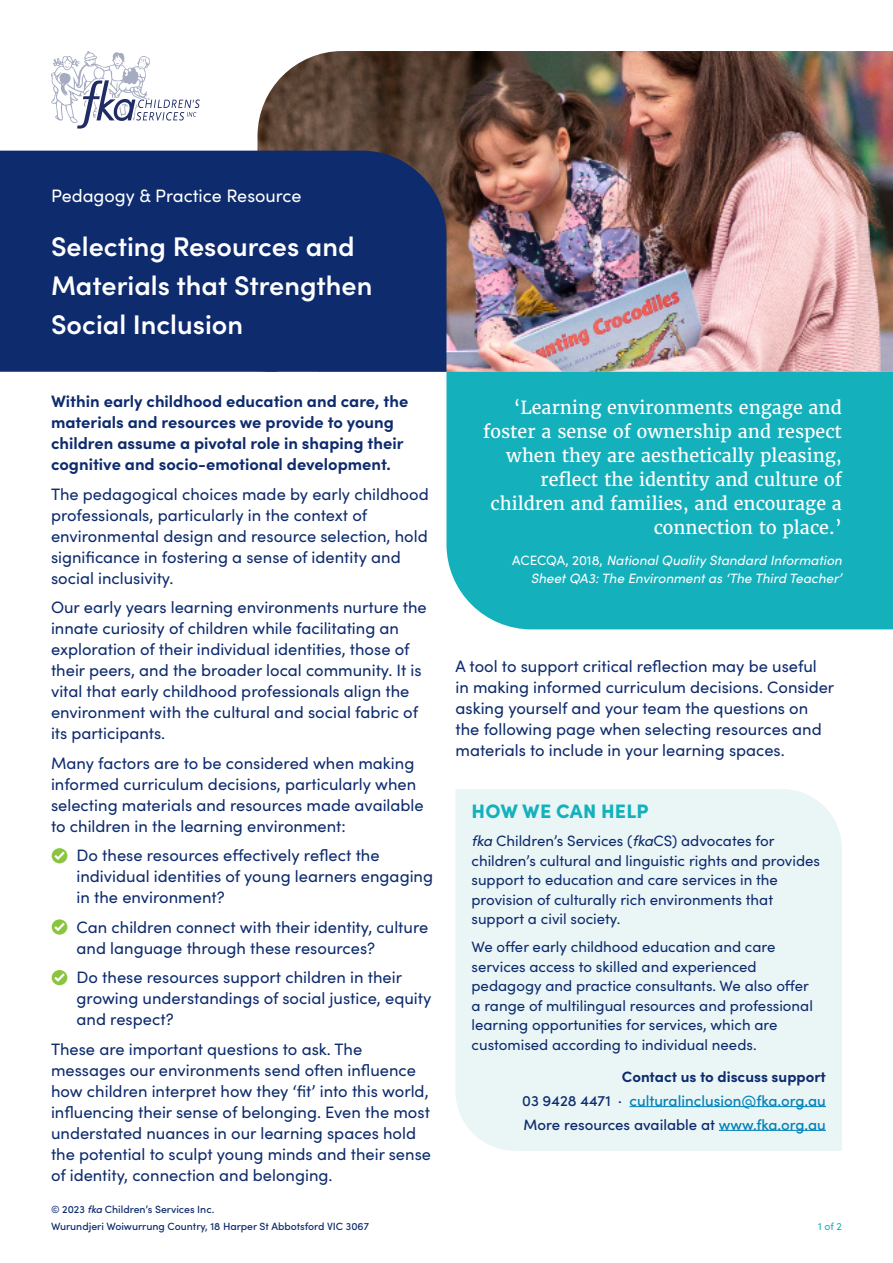
<style>
.page{position:relative;width:893px;height:1263px;background:#fff}
.page>*{position:absolute;margin:0;border:0;box-sizing:border-box;transform-origin:0 0}
.Document_Title{font:600 27px/39px "Sofia Pro";color:#fff}
.How_We_Can_Help{font:900 19.5px "Sofia Pro";letter-spacing:.01em;color:#14b1bd}
.Feature_Quote{font:18px/24px "Merriweather";color:#fff;text-align:right}
.Sub-Title___Doc_Type{font:18px "Sofia Pro";color:#fff}
.Body{font:16.5px/21px "Sofia Pro";color:#0d2b6d}
.Bullets{font:16.5px/21px "Sofia Pro";color:#0d2b6d}
.Intro_Paragraph{font:700 16.5px/21px "Sofia Pro";color:#0d2b6d}
.Body-2{font:15px/19.5px "Sofia Pro";color:#0d2b6d}
.Body-3{font:500 15px "Sofia Pro";color:#0082b9}
.Body-4{font:500 15px "Sofia Pro";color:#0d2b6d}
.Heading_3{font:700 15px "Sofia Pro";color:#0d2b6d}
.Feature_Quote_Source{font:italic 13.5px/18px "Sofia Pro";color:#fff;text-align:right}
.t1{font:500 10.5px/16.8px "Sofia Pro";color:#0d2b6d}
.t2{font:10.5px "Sofia Pro";color:#14b1bd}
.s1{font-style:italic}
.s2{font-style:normal}
.s3{color:#0d2b6d}
.s4{color:#0082b9}
</style>
<div class="page">
<img style="left:257px;top:51px;width:636px;height:321px">
<div style="left:0;top:151px;width:446px;height:221px;background:#0d2b6d"></div>
<svg style="left:51px;top:51px;width:149px;height:78px"></svg>
<div style="left:446px;top:372px;width:447px;height:257px;background:#14b1bd"></div>
<svg style="left:52px;top:849px;width:15px;height:13px"></svg>
<svg style="left:52px;top:919px;width:15px;height:16px"></svg>
<svg style="left:52px;top:920px;width:15px;height:13px"></svg>
<div style="left:52px;top:970px;width:15px;height:15px;background:#8bc540;border-radius:50%"></div>
<svg style="left:52px;top:971px;width:15px;height:12px"></svg>
<div style="left:455px;top:789px;width:387px;height:362px;background:#eaf5f6"></div>
<hr style="left:629px;top:1106px;width:197px;height:1px;background:#0082b9">
<hr style="left:719px;top:1130px;width:107px;height:1px;background:#0082b9">
<p class="Sub-Title___Doc_Type" style="left:51px;top:182px;width:252px">Pedagogy &amp; Practice Resource</p>
<p class="Document_Title" style="left:51px;top:225px;width:323px">Selecting Resources and<br>Materials that Strengthen<br>Social Inclusion</p>
<p class="Intro_Paragraph" style="left:51px;top:390px;width:359px">Within early childhood education and care, the materials and resources we provide to young children assume a pivotal role in shaping their cognitive and socio-emotional development.</p>
<p class="Body" style="left:51px;top:483px;width:379px">The pedagogical choices made by early childhood professionals, particularly in the context of environmental design and resource selection, hold significance in fostering a sense of identity and social inclusivity.</p>
<p class="Body" style="left:51px;top:596px;width:377px">Our early years learning environments nurture the innate curiosity of children while facilitating an exploration of their individual identities, those of their peers, and the broader local community. It is vital that early childhood professionals align the environment with the cultural and social fabric of its participants.</p>
<p class="Body" style="left:51px;top:752px;width:374px">Many factors are to be considered when making informed curriculum decisions, particularly when selecting materials and resources made available to children in the learning environment:</p>
<p class="Bullets" style="left:77px;top:844px;width:358px">Do these resources effectively reflect the individual identities of young learners engaging in the environment?</p>
<p class="Bullets" style="left:77px;top:916px;width:353px">Can children connect with their identity, culture and language through these resources?</p>
<p class="Bullets" style="left:77px;top:966px;width:356px">Do these resources support children in their growing understandings of social justice, equity and respect?</p>
<p class="Body" style="left:51px;top:1038px;width:382px">These are important questions to ask. The messages our environments send often influence how children interpret how they ‘fit’ into this world, influencing their sense of belonging. Even the most understated nuances in our learning spaces hold the potential to sculpt young minds and their sense of identity, connection and belonging.</p>
<p class="t1" style="left:51px;top:1200px;width:320px">© 2023 <span class="s1">fka</span> Children’s Services Inc.<br>Wurundjeri Woiwurrung Country, 18 Harper St Abbotsford VIC 3067</p>
<p class="Feature_Quote" style="left:483px;top:396px;width:360px">‘Learning environments engage and foster a sense of ownership and respect when they are aesthetically pleasing, reflect the identity and culture of children and families, and encourage a connection to place.’</p>
<p class="Feature_Quote_Source" style="left:512px;top:551px;width:331px"><span class="s2">ACECQA, 2018,</span> National Quality Standard Information<br>Sheet QA3: The Environment as ‘The Third Teacher’</p>
<p class="Body" style="left:455px;top:654px;width:380px">A tool to support critical reflection may be useful in making informed curriculum decisions. Consider asking yourself and your team the questions on the following page when selecting resources and materials to include in your learning spaces.</p>
<p class="How_We_Can_Help" style="left:472px;top:796px;width:178px">HOW WE CAN HELP</p>
<p class="Body-2" style="left:471px;top:830px;width:350px"><span class="s1">fka</span> Children’s Services (<span class="s1">fka</span>CS) advocates for children’s cultural and linguistic rights and provides support to education and care services in the provision of culturally rich environments that support a civil society.</p>
<p class="Body-2" style="left:471px;top:936px;width:343px">We offer early childhood education and care services access to skilled and experienced pedagogy and practice consultants. We also offer a range of multilingual resources and professional learning opportunities for services, which are customised according to individual needs.</p>
<p class="Heading_3" style="left:622px;top:1065px;width:205px">Contact us to discuss support</p>
<p class="Body-3" style="left:522px;top:1089px;width:305px"><span class="s3">03 9428 4471 </span><sup>.</sup> culturalinclusion@fka.org.au</p>
<p class="Body-4" style="left:524px;top:1113px;width:304px">More resources available at <span class="s4">www.fka.org.au</span></p>
<p class="t2" style="left:818px;top:1218px;width:25px">1 of 2</p>
</div>
